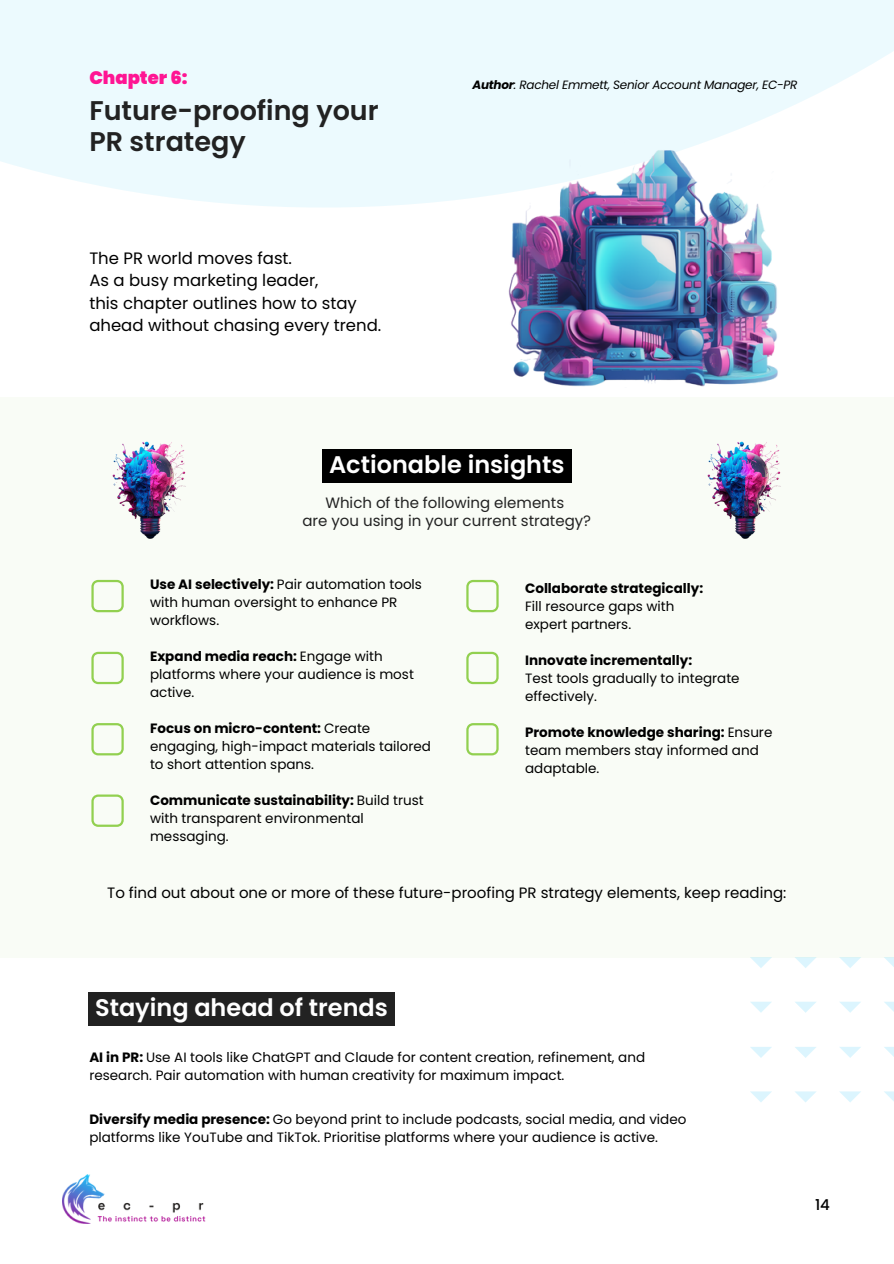
<style>
.page{position:relative;width:894px;height:1264px;background:#fff}
.page>*{position:absolute;margin:0;border:0;box-sizing:border-box;transform-origin:0 0}
.t1{font:600 27px/31.5px "Poppins";color:#222}
.t2{font:600 24px "Poppins";color:#fff}
.t3{font:900 18px "Poppins";color:#ff1593}
.t4{font:16.5px/22.5px "Poppins";color:#000}
.t5{font:15px "Poppins";color:#000}
.t6{font:15px/18px "Poppins";color:#222;text-align:center}
.t7{font:500 15px "Poppins";color:#000}
.t8{font:13.5px/18px "Poppins";color:#000}
.t9{font:italic 12px "Poppins";letter-spacing:-.02em;color:#000}
.s1{font-weight:700}
</style>
<div class="page">
<img style="left:62px;top:1174px;width:143px;height:49px">
<svg style="left:0;top:0;width:893px;height:208px;fill:#ecfafe"></svg>
<img style="left:486px;top:130px;width:316px;height:257px">
<div style="left:0;top:397px;width:893px;height:560px;background:#f9fcf6"></div>
<img style="left:707px;top:441px;width:74px;height:98px">
<img style="left:112px;top:441px;width:74px;height:98px">
<div style="left:322px;top:449px;width:249px;height:34px;background:#000"></div>
<svg style="left:884px;top:1091px;width:9px;height:9px"></svg>
<svg style="left:884px;top:1047px;width:9px;height:9px"></svg>
<svg style="left:884px;top:1002px;width:9px;height:9px"></svg>
<svg style="left:884px;top:957px;width:9px;height:9px"></svg>
<svg style="left:839px;top:1091px;width:22px;height:11px"></svg>
<svg style="left:840px;top:1047px;width:21px;height:10px"></svg>
<svg style="left:840px;top:1001px;width:21px;height:11px"></svg>
<svg style="left:839px;top:957px;width:22px;height:11px"></svg>
<svg style="left:795px;top:1091px;width:21px;height:11px"></svg>
<svg style="left:795px;top:1047px;width:21px;height:10px"></svg>
<svg style="left:795px;top:1001px;width:21px;height:11px"></svg>
<svg style="left:794px;top:957px;width:22px;height:11px"></svg>
<svg style="left:750px;top:1091px;width:21px;height:11px"></svg>
<svg style="left:750px;top:1047px;width:21px;height:10px"></svg>
<svg style="left:750px;top:1001px;width:21px;height:11px"></svg>
<svg style="left:750px;top:957px;width:21px;height:11px"></svg>
<div style="left:88px;top:992px;width:307px;height:33px;background:#222"></div>
<svg style="left:91px;top:580px;width:33px;height:32px"></svg>
<svg style="left:91px;top:651px;width:33px;height:33px"></svg>
<svg style="left:91px;top:723px;width:33px;height:32px"></svg>
<svg style="left:91px;top:794px;width:33px;height:32px"></svg>
<svg style="left:466px;top:580px;width:32px;height:32px"></svg>
<svg style="left:466px;top:651px;width:32px;height:33px"></svg>
<svg style="left:466px;top:723px;width:32px;height:32px"></svg>
<h3 class="t3" style="left:89px;top:65px;width:100px">Chapter 6:</h3>
<h1 class="t1" style="left:89px;top:94px;width:291px">Future-proofing your<br>PR strategy</h1>
<h4 class="t4" style="left:89px;top:247px;width:293px">The PR world moves fast.<br>As a busy marketing leader,<br>this chapter outlines how to stay ahead without chasing every trend.</h4>
<p class="t9" style="left:472px;top:76px;width:326px"><span class="s1">Author</span>: Rachel Emmett, Senior Account Manager, EC-PR</p>
<h2 class="t2" style="left:329px;top:448px;width:237px">Actionable insights</h2>
<p class="t6" style="left:302px;top:494px;width:290px">Which of the following elements<br>are you using in your current strategy?</p>
<p class="t8" style="left:150px;top:575px;width:273px"><span class="s1">Use AI selectively:</span> Pair automation tools with human oversight to enhance PR workflows.</p>
<h6 class="t8" style="left:150px;top:647px;width:265px"><span class="s1">Expand media reach:</span> Engage with platforms where your audience is most active.</h6>
<h6 class="t8" style="left:150px;top:719px;width:282px"><span class="s1">Focus on micro-content:</span> Create engaging, high-impact materials tailored to short attention spans.</h6>
<h6 class="t8" style="left:150px;top:791px;width:275px"><span class="s1">Communicate sustainability:</span> Build trust with transparent environmental messaging.</h6>
<p class="t8" style="left:525px;top:579px;width:179px"><span class="s1">Collaborate strategically:<br></span>Fill resource gaps with expert partners.</p>
<h6 class="t8" style="left:525px;top:651px;width:216px"><span class="s1">Innovate incrementally:<br></span>Test tools gradually to integrate effectively.</h6>
<h6 class="t8" style="left:525px;top:723px;width:249px"><span class="s1">Promote knowledge sharing:</span> Ensure team members stay informed and adaptable.</h6>
<h5 class="t5" style="left:107px;top:882px;width:680px">To find out about one or more of these future-proofing PR strategy elements, keep reading:</h5>
<p class="t2" style="left:95px;top:991px;width:294px">Staying ahead of trends</p>
<h5 class="t8" style="left:89px;top:1048px;width:557px"><span class="s1">AI in PR:</span> Use AI tools like ChatGPT and Claude for content creation, refinement, and research. Pair automation with human creativity for maximum impact.</h5>
<h2 class="t8" style="left:89px;top:1109px;width:598px"><span class="s1">Diversify media presence:</span> Go beyond print to include podcasts, social media, and video platforms like YouTube and TikTok. Prioritise platforms where your audience is active.</h2>
<p class="t7" style="left:815px;top:1193px;width:16px">14</p>
</div>
